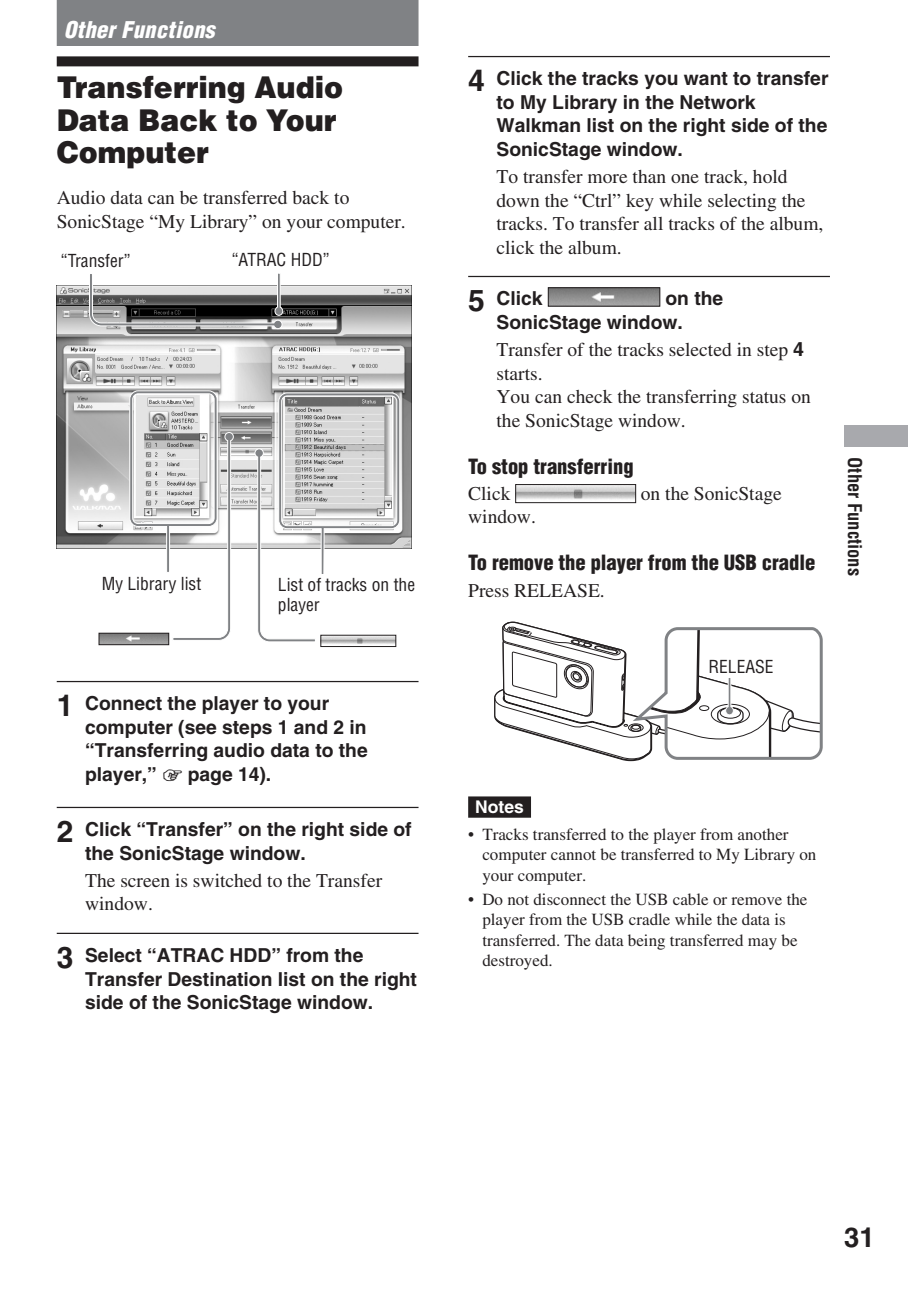
<style>
.page{position:relative;width:908px;height:1290px;background:#fff}
.page>*{position:absolute;margin:0;border:0;box-sizing:border-box;transform-origin:0 0}
.t1{font:900 30px/32.5px "Helvetica";color:#231f20;scale:.95 1}
.t2{font:700 27.5px "Helvetica";color:#231f20}
.t3{font:italic 900 condensed 22.5px "Helvetica";letter-spacing:.01em;color:#fff}
.t4{font:900 condensed 20.5px "Helvetica";color:#231f20}
.t5{font:19.5px/23.5px "Times";color:#231f20}
.t6{font:700 19.25px/23.5px "Helvetica";color:#231f20}
.t7{font:700 condensed 18.5px "Helvetica";color:#231f20}
.t8{font:condensed 17.5px/20px "Helvetica";color:#231f20}
.t9{font:700 17.5px "Helvetica";color:#fff}
.t10{font:17px/20.5px "Times";color:#231f20}
.s1{font-size:30px}
.s2{font-family:"Helvetica";font-weight:700}
</style>
<div class="page">
<div style="left:57px;top:0;width:361px;height:46px;background:#808285"></div>
<div style="left:57px;top:56px;width:361px;height:10px;background:#231f20"></div>
<hr style="left:57px;top:681px;width:361px;height:1px;background:#231f20">
<hr style="left:57px;top:807px;width:361px;height:1px;background:#231f20">
<hr style="left:57px;top:933px;width:361px;height:1px;background:#231f20">
<img style="left:57px;top:286px;width:354px;height:262px">
<img style="left:322px;top:642px;width:72px;height:2px">
<div style="left:320px;top:635px;width:76px;height:12px;border:1px solid #231f20"></div>
<div style="left:99px;top:633px;width:70px;height:12px;border:1px solid #231f20"></div>
<svg style="left:89px;top:273px;width:311px;height:369px"></svg>
<hr style="left:468px;top:56px;width:361px;height:1px;background:#231f20">
<hr style="left:468px;top:276px;width:361px;height:1px;background:#231f20">
<div style="left:468px;top:796px;width:63px;height:22px;background:#231f20"></div>
<img style="left:549px;top:289px;width:108px;height:15px">
<div style="left:547px;top:287px;width:112px;height:19px;border:1px solid #231f20"></div>
<img style="left:517px;top:486px;width:116px;height:14px">
<div style="left:515px;top:484px;width:120px;height:19px;border:1px solid #231f20"></div>
<svg style="left:494px;top:622px;width:328px;height:139px"></svg>
<div style="left:843px;top:425px;width:64px;height:21px;background:#a8a9ad"></div>
<p class="t3" style="left:64px;top:15px;width:152px">Other Functions</p>
<h1 class="t1" style="left:57px;top:70px;width:303px">Transferring Audio<br>Data Back to Your<br>Computer</h1>
<p class="t5" style="left:57px;top:186px;width:350px">Audio data can be transferred back to<br>SonicStage “My Library” on your computer.</p>
<p class="t8" style="left:61px;top:250px;width:71px">“Transfer”</p>
<p class="t8" style="left:232px;top:249px;width:99px">“ATRAC HDD”</p>
<p class="t8" style="left:102px;top:574px;width:101px">My Library list</p>
<p class="t8" style="left:278px;top:575px;width:139px">List of tracks on the player</p>
<p class="t6" style="left:85px;top:691px;width:284px;text-indent:-28px"><span class="s1">1</span> Connect the player to your computer (see steps 1 and 2 in “Transferring audio data to the player,”</p>
<p class="t6" style="left:188px;top:762px;width:85px">page 14).</p>
<p class="t6" style="left:85px;top:817px;width:328px;text-indent:-28px"><span class="s1">2</span> Click “Transfer” on the right side of the SonicStage window.</p>
<p class="t5" style="left:85px;top:868px;width:298px">The screen is switched to the Transfer window.</p>
<p class="t6" style="left:85px;top:943px;width:333px;text-indent:-28px"><span class="s1">3</span> Select “ATRAC HDD” from the<br>Transfer Destination list on the right side of the SonicStage window.</p>
<p class="t6" style="left:496px;top:67px;width:333px;text-indent:-28px"><span class="s1">4</span> Click the tracks you want to transfer to My Library in the Network<br>Walkman list on the right side of the<br>SonicStage window.</p>
<p class="t5" style="left:496px;top:165px;width:328px">To transfer more than one track, hold down the “Ctrl” key while selecting the tracks. To transfer all tracks of the album, click the album.</p>
<p class="t6" style="left:468px;top:286px;width:76px"><span class="s1">5</span> Click</p>
<p class="t6" style="left:496px;top:286px;width:228px;text-indent:169px">on the<br>SonicStage window.</p>
<p class="t5" style="left:496px;top:338px;width:316px">Transfer of the tracks selected in step <span class="s2">4 </span>starts.<br>You can check the transferring status on the SonicStage window.</p>
<p class="t4" style="left:468px;top:453px;width:167px">To stop transferring</p>
<p class="t5" style="left:468px;top:482px;width:44px">Click</p>
<p class="t5" style="left:640px;top:482px;width:142px">on the SonicStage</p>
<p class="t5" style="left:468px;top:505px;width:69px">window.</p>
<p class="t4" style="left:468px;top:550px;width:348px">To remove the player from the USB cradle</p>
<p class="t5" style="left:468px;top:578px;width:138px">Press RELEASE.</p>
<p class="t7" style="left:866px;top:457px;width:120px;rotate:90deg">Other Functions</p>
<p class="t8" style="left:708px;top:656px;width:67px">RELEASE</p>
<p class="t9" style="left:475px;top:796px;width:50px">Notes</p>
<p class="t10" style="left:482px;top:824px;width:335px;text-indent:-14px">• Tracks transferred to the player from another computer cannot be transferred to My Library on your computer.</p>
<p class="t10" style="left:482px;top:888px;width:326px;text-indent:-14px">• Do not disconnect the USB cable or remove the player from the USB cradle while the data is transferred. The data being transferred may be destroyed.</p>
<h2 class="t2" style="left:843px;top:1221px;width:32px">31</h2>
</div>
